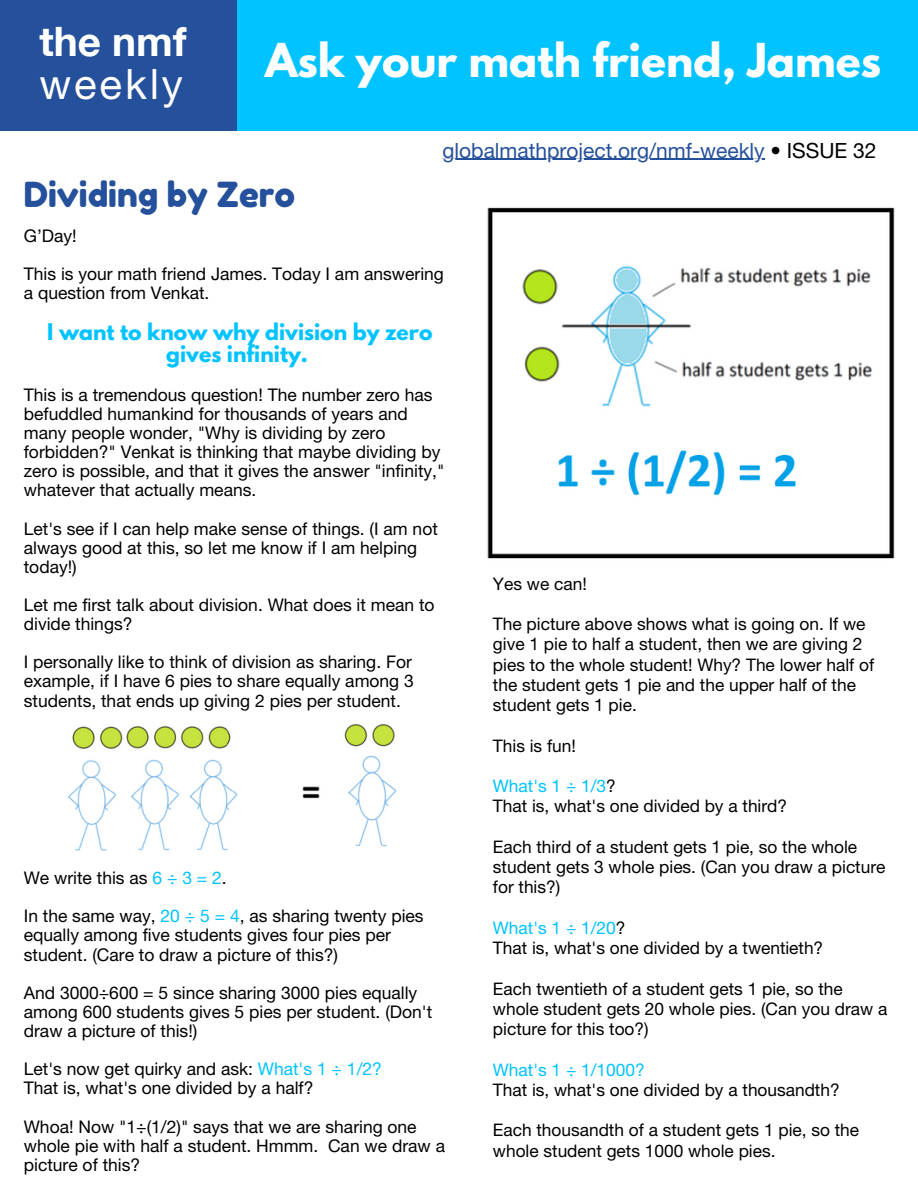
<style>
.page{position:relative;width:918px;height:1188px;background:#fff}
.page>*{position:absolute;margin:0;border:0;box-sizing:border-box;transform-origin:0 0}
.t1{font:42px "Helvetica Neue LT Std";letter-spacing:.07em;color:#fff}
.t2{font:700 41.4px "League Spartan";color:#fff}
.t3{font:700 40.5px "Helvetica Neue LT";color:#fff}
.t4{font:34.5px "Fredoka One";color:#25509b}
.t5{font:21px "Helvetica Neue LT Std";color:#25509b}
.t6{font:700 20.4px/22px "League Spartan";color:#00c3ff;text-align:center}
.t7{font:17.4px/19px "Helvetica Neue LT Std";color:#000}
.t8{font:17.25px/20.2px "Helvetica Neue LT Std";color:#000}
.t9{font:17.25px "Helvetica Neue LT Std";color:#00c3ff}
.s1{color:#000}
.s2{color:#00c3ff}
</style>
<div class="page">
<img style="left:487px;top:207px;width:408px;height:352px">
<div style="left:0;top:0;width:237px;height:130px;background:#25509b"></div>
<div style="left:237px;top:0;width:681px;height:130px;background:#00c3ff"></div>
<img style="left:67px;top:724px;width:330px;height:127px">
<hr style="left:442px;top:159px;width:323px;height:1px;background:#25509b">
<p class="t3" style="left:40px;top:27px;width:148px">the nmf</p>
<p class="t1" style="left:40px;top:69px;width:145px">weekly</p>
<p class="t2" style="left:265px;top:40px;width:618px">Ask your math friend, James</p>
<p class="t5" style="left:442px;top:143px;width:436px">globalmathproject.org/nmf-weekly <span class="s1">• ISSUE 32</span></p>
<p class="t4" style="left:24px;top:174px;width:273px">Dividing by Zero</p>
<p class="t7" style="left:24px;top:229px;width:55px">G’Day!</p>
<p class="t7" style="left:24px;top:267px;width:422px">This is your math friend James. Today I am answering a question from Venkat.</p>
<p class="t6" style="left:47px;top:324px;width:387px">I want to know why division by zero gives infinity.</p>
<p class="t7" style="left:24px;top:387px;width:422px">This is a tremendous question! The number zero has befuddled humankind for thousands of years and many people wonder, "Why is dividing by zero forbidden?" Venkat is thinking that maybe dividing by zero is possible, and that it gives the answer "infinity," whatever that actually means.</p>
<p class="t7" style="left:24px;top:521px;width:416px">Let's see if I can help make sense of things. (I am not always good at this, so let me know if I am helping today!)</p>
<p class="t7" style="left:24px;top:598px;width:412px">Let me first talk about division. What does it mean to divide things?</p>
<p class="t7" style="left:24px;top:655px;width:392px;text-align:justify">I personally like to think of division as sharing. For example, if I have 6 pies to share equally among 3 students, that ends up giving 2 pies per student.</p>
<p class="t7" style="left:24px;top:871px;width:204px">We write this as <span class="s2">6 ÷ 3 = 2</span>.</p>
<p class="t7" style="left:24px;top:909px;width:401px">In the same way, <span class="s2">20 ÷ 5 = 4</span>, as sharing twenty pies equally among five students gives four pies per student. (Care to draw a picture of this?)</p>
<p class="t7" style="left:24px;top:985px;width:410px">And 3000÷600 = 5 since sharing 3000 pies equally among 600 students gives 5 pies per student. (Don't draw a picture of this!)</p>
<p class="t7" style="left:24px;top:1062px;width:360px">Let's now get quirky and ask: <span class="s2">What's 1 ÷ 1/2?</span></p>
<p class="t7" style="left:24px;top:1081px;width:291px">That is, what's one divided by a half?</p>
<p class="t7" style="left:24px;top:1119px;width:423px">Whoa! Now "1÷(1/2)" says that we are sharing one whole pie with half a student. Hmmm. Can we draw a picture of this?</p>
<p class="t8" style="left:493px;top:576px;width:95px">Yes we can!</p>
<p class="t8" style="left:493px;top:616px;width:383px">The picture above shows what is going on. If we give 1 pie to half a student, then we are giving 2 pies to the whole student! Why? The lower half of the student gets 1 pie and the upper half of the student gets 1 pie.</p>
<p class="t8" style="left:493px;top:738px;width:84px">This is fun!</p>
<p class="t9" style="left:493px;top:780px;width:124px">What's 1 ÷ 1/3<span class="s1">?</span></p>
<p class="t8" style="left:493px;top:798px;width:296px">That is, what's one divided by a third?</p>
<p class="t8" style="left:493px;top:839px;width:394px">Each third of a student gets 1 pie, so the whole student gets 3 whole pies. (Can you draw a picture for this?)</p>
<p class="t9" style="left:493px;top:921px;width:134px">What's 1 ÷ 1/20<span class="s1">?</span></p>
<p class="t8" style="left:493px;top:940px;width:332px">That is, what's one divided by a twentieth?</p>
<p class="t8" style="left:493px;top:981px;width:396px">Each twentieth of a student gets 1 pie, so the whole student gets 20 whole pies. (Can you draw a picture for this too?)</p>
<p class="t9" style="left:493px;top:1063px;width:153px">What's 1 ÷ 1/1000?</p>
<p class="t8" style="left:493px;top:1082px;width:348px">That is, what's one divided by a thousandth?</p>
<p class="t8" style="left:493px;top:1122px;width:368px">Each thousandth of a student gets 1 pie, so the whole student gets 1000 whole pies.</p>
</div>
